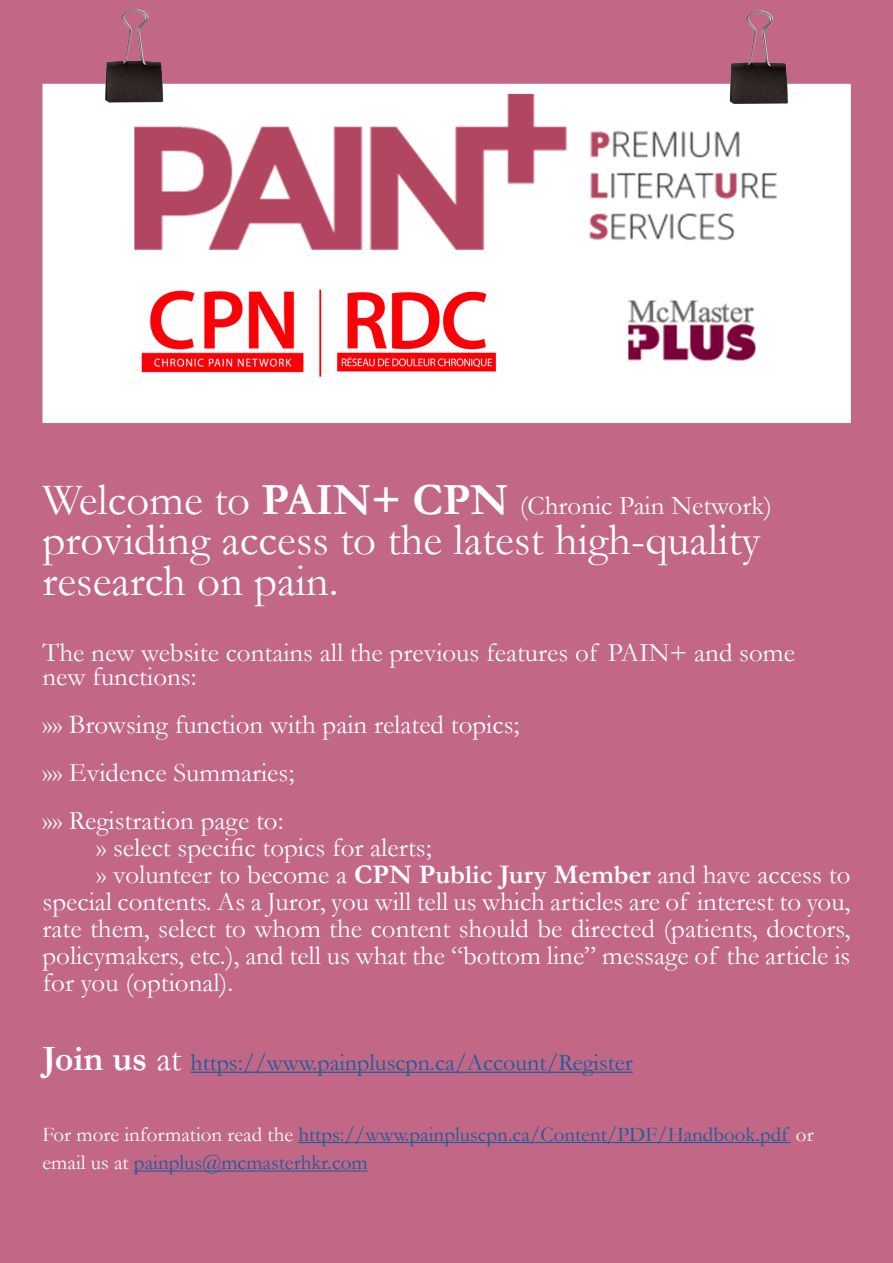
<style>
.page{position:relative;width:893px;height:1263px;background:#c26786}
.page>*{position:absolute;margin:0;border:0;box-sizing:border-box;transform-origin:0 0}
.t1{font:45px "Garamond";color:#fff}
.t2{font:27px/27px "Garamond";color:#fff;text-align:justify}
.t3{font:24px "Garamond";color:#175d9e}
.t4{font:21px "Garamond";color:#175d9e}
.s1{font-size:45px}
.s2{font-weight:700;font-size:45px}
.s3{font-weight:700}
.s4{font-weight:700;font-size:36px;color:#fff}
.s5{font-size:36px;color:#fff}
.s6{color:#fff}
</style>
<div class="page">
<img style="left:42px;top:9px;width:809px;height:415px">
<hr style="left:190px;top:1071px;width:443px;height:2px;background:#175d9e">
<hr style="left:298px;top:1142px;width:493px;height:1px;background:#175d9e">
<hr style="left:134px;top:1170px;width:234px;height:1px;background:#175d9e">
<p class="t2" style="left:43px;top:492px;width:731px"><span class="s1">Welcome to</span> <span class="s2">PAIN+ CPN</span> (Chronic Pain Network)</p>
<p class="t1" style="left:43px;top:513px;width:719px">providing access to the latest high-quality</p>
<p class="t1" style="left:43px;top:554px;width:298px">research on pain.</p>
<p class="t2" style="left:43px;top:639px;width:754px">The new website contains all the previous features of PAIN+ and some</p>
<p class="t2" style="left:43px;top:663px;width:156px">new functions:</p>
<p class="t2" style="left:43px;top:711px;width:478px">»» Browsing function with pain related topics;</p>
<p class="t2" style="left:43px;top:759px;width:253px">»» Evidence Summaries;</p>
<p class="t2" style="left:43px;top:807px;width:243px">»» Registration page to:</p>
<p class="t2" style="left:97px;top:834px;width:337px">» select specific topics for alerts;</p>
<p class="t2" style="left:43px;top:861px;width:809px;text-indent:54px">» volunteer to become a <span class="s3">CPN Public Jury Member</span> and have access to special contents. As a Juror, you will tell us which articles are of interest to you, rate them, select to whom the content should be directed (patients, doctors, policymakers, etc.), and tell us what the “bottom line” message of the article is for you (optional).</p>
<p class="t3" style="left:43px;top:1048px;width:592px"><span class="s4">Join us</span> <span class="s5">at</span> https://www.painpluscpn.ca/Account/Register</p>
<p class="t4" style="left:43px;top:1122px;width:773px"><span class="s6">For more information read the</span> https://www.painpluscpn.ca/Content/PDF/Handbook.pdf <span class="s6">or</span></p>
<p class="t4" style="left:43px;top:1150px;width:327px"><span class="s6">email us at</span> painplus@mcmasterhkr.com</p>
</div>
